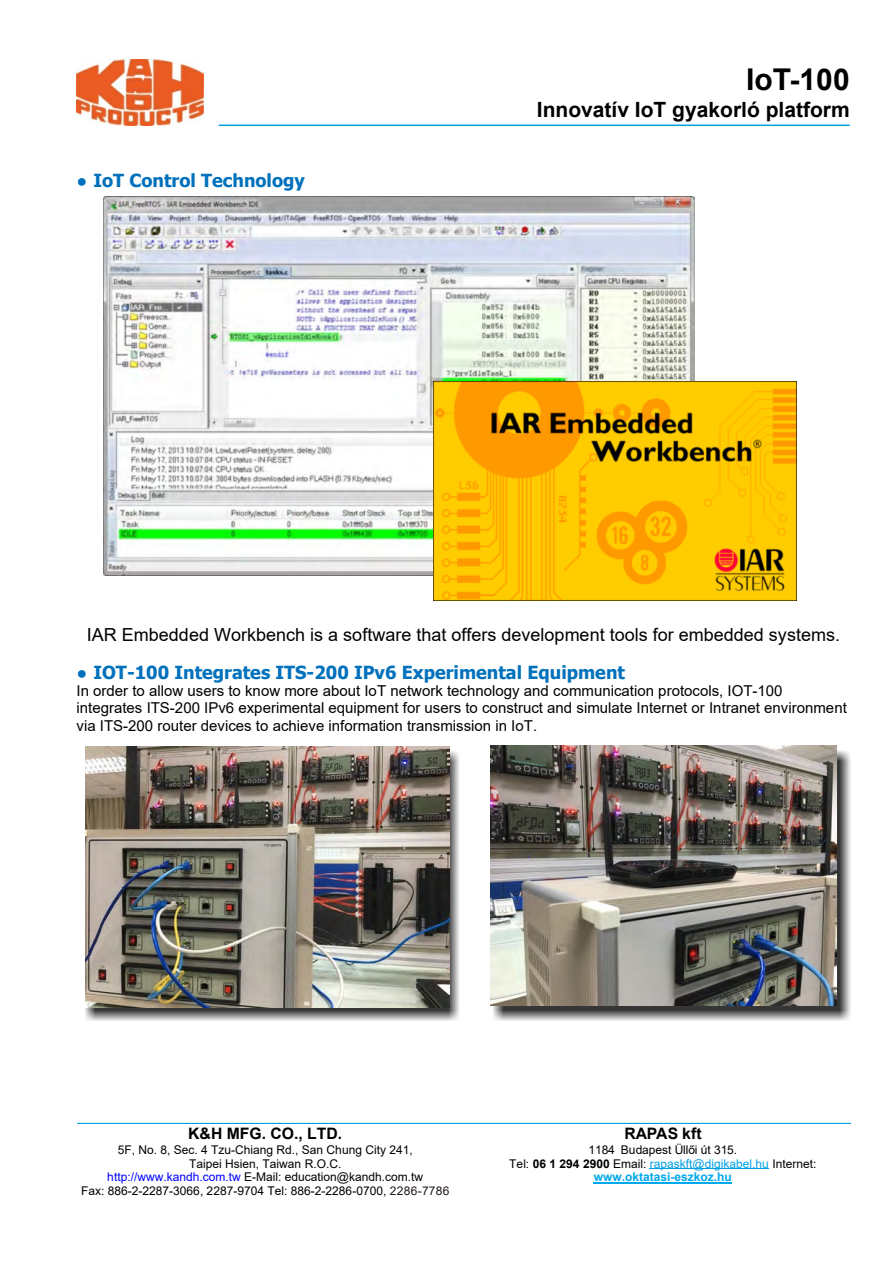
<style>
.page{position:relative;width:893px;height:1263px;background:#fff}
.page>*{position:absolute;margin:0;border:0;box-sizing:border-box;transform-origin:0 0}
.t1{font:700 30px "Arial";color:#000}
.t2{font:700 21px "Arial";color:#000}
.t3{font:18px "Arial";color:#000}
.t4{font:700 18px "Tahoma";color:#0071bc}
.t5{font:700 15.75px "Arial";color:#000}
.t6{font:15px/17.2px "Arial";color:#000}
.t7{font:12px/13.8px "Arial";color:#000;text-align:center}
.s1{font-family:"Times New Roman"}
.s2{color:#00f}
.s3{color:#1f1916}
.s4{font-weight:700}
.s5{color:#00a0e4}
.s6{font-weight:700;color:#00a9ec}
</style>
<div class="page">
<hr style="left:219px;top:125px;width:631px;height:1px;background:#00a0e4">
<img style="left:77px;top:60px;width:127px;height:66px">
<img style="left:494px;top:751px;width:356px;height:270px">
<img style="left:491px;top:746px;width:346px;height:260px">
<img style="left:86px;top:750px;width:373px;height:270px">
<img style="left:86px;top:747px;width:363px;height:260px">
<img style="left:104px;top:196px;width:590px;height:379px">
<img style="left:434px;top:382px;width:363px;height:218px">
<hr style="left:77px;top:1123px;width:774px;height:1px;background:#00a0e4">
<hr style="left:650px;top:1168px;width:119px;height:1px;background:#00a0e4">
<hr style="left:594px;top:1182px;width:31px;height:1px;background:#00a9ec">
<hr style="left:625px;top:1182px;width:89px;height:1px;background:#00a9ec">
<svg style="left:714px;top:1182px;width:18px;height:1px"></svg>
<h3 class="t4" style="left:77px;top:173px;width:230px"><span class="s1">●</span> IoT Control Technology</h3>
<h1 class="t1" style="left:746px;top:68px;width:105px">IoT-100</h1>
<h2 class="t2" style="left:537px;top:101px;width:314px">Innovatív IoT gyakorló platform</h2>
<h3 class="t3" style="left:87px;top:628px;width:755px">IAR Embedded Workbench is a software that offers development tools for embedded systems.</h3>
<h3 class="t4" style="left:77px;top:665px;width:550px"><span class="s1">●</span> IOT-100 Integrates ITS-200 IPv6 Experimental Equipment</h3>
<p class="t6" style="left:77px;top:684px;width:772px">In order to allow users to know more about IoT network technology and communication protocols, IOT-100 integrates ITS-200 IPv6 experimental equipment for users to construct and simulate Internet or Intranet environment via ITS-200 router devices to achieve information transmission in IoT.</p>
<h3 class="t5" style="left:188px;top:1128px;width:155px">K&amp;H MFG. CO., LTD.</h3>
<p class="t7" style="left:81px;top:1144px;width:370px">5F, No. 8, Sec. 4 Tzu-Chiang Rd., San Chung City 241,<br>Taipei Hsien, Taiwan R.O.C.<br><span class="s2">http://www.kandh.com.tw</span> E-Mail: education@kandh.com.tw<br>Fax: 886-2-2287-3066, 2287-9704 Tel: 886-2-2286-0700, <span class="s3">2286-7786</span></p>
<h3 class="t5" style="left:624px;top:1128px;width:79px">RAPAS kft</h3>
<p class="t7" style="left:509px;top:1144px;width:309px">1184 Budapest Üllői út 315.<br>Tel: <span class="s4">06 1 294 2900</span> Email: <span class="s5">rapaskft@digikabel.hu</span> Internet: <span class="s6">www.oktatasi-eszkoz.hu</span></p>
</div>
